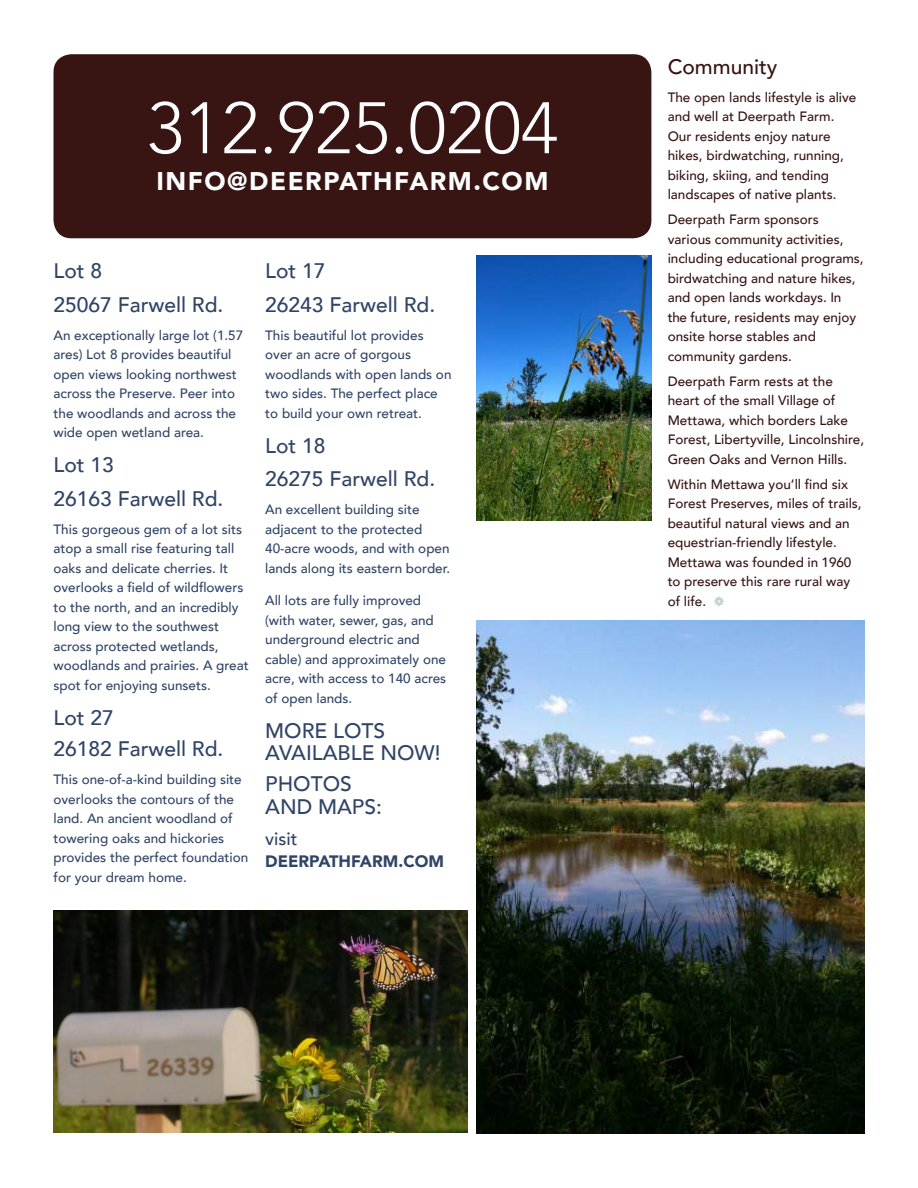
<style>
.page{position:relative;width:918px;height:1188px;background:#fff}
.page>*{position:absolute;margin:0;border:0;box-sizing:border-box;transform-origin:0 0}
.t1{font:300 72px "Avenir";color:#fff}
.t2{font:900 25.5px "Avenir";letter-spacing:.06em;color:#fff}
.t3{font:500 21px/33.8px "Avenir";color:#304466}
.t4{font:500 21px "Avenir";color:#361313}
.t5{font:500 18px "Avenir";color:#304466}
.t6{font:900 16.5px "Avenir";color:#304466}
.t7{font:500 13.5px/19.5px "Avenir";color:#304466}
.t8{font:500 13.5px/19.5px "Avenir";color:#361313}
</style>
<div class="page">
<img style="left:476px;top:255px;width:175px;height:265px">
<div style="left:54px;top:54px;width:597px;height:184px;background:#381513;border-radius:18px"></div>
<img style="left:54px;top:910px;width:413px;height:223px">
<img style="left:477px;top:621px;width:388px;height:512px">
<h1 class="t1" style="left:147px;top:86px;width:413px">312.925.0204</h1>
<h2 class="t2" style="left:157px;top:160px;width:393px">INFO@DEERPATHFARM.COM</h2>
<h3 class="t3" style="left:54px;top:252px;width:171px">Lot 8<br>25067 Farwell Rd.</h3>
<p class="t7" style="left:54px;top:324px;width:191px">An exceptionally large lot (1.57 ares) Lot 8 provides beautiful open views looking northwest across the Preserve. Peer into the woodlands and across the wide open wetland area.</p>
<h3 class="t3" style="left:54px;top:447px;width:171px">Lot 13<br>26163 Farwell Rd.</h3>
<p class="t7" style="left:54px;top:519px;width:197px">This gorgeous gem of a lot sits atop a small rise featuring tall oaks and delicate cherries. It overlooks a field of wildflowers to the north, and an incredibly long view to the southwest across protected wetlands, woodlands and prairies. A great spot for enjoying sunsets.</p>
<h3 class="t3" style="left:54px;top:701px;width:171px;line-height:31px">Lot 27<br>26182 Farwell Rd.</h3>
<p class="t7" style="left:54px;top:769px;width:196px">This one-of-a-kind building site overlooks the contours of the land. An ancient woodland of towering oaks and hickories provides the perfect foundation for your dream home.</p>
<h3 class="t3" style="left:265px;top:252px;width:171px">Lot 17<br>26243 Farwell Rd.</h3>
<p class="t7" style="left:265px;top:324px;width:188px">This beautiful lot provides over an acre of gorgous woodlands with open lands on two sides. The perfect place to build your own retreat.</p>
<h3 class="t3" style="left:265px;top:427px;width:171px">Lot 18<br>26275 Farwell Rd.</h3>
<p class="t7" style="left:265px;top:499px;width:187px">An excellent building site adjacent to the protected<br>40-acre woods, and with open lands along its eastern border.</p>
<p class="t7" style="left:265px;top:590px;width:183px">All lots are fully improved (with water, sewer, gas, and underground electric and cable) and approximately one acre, with access to 140 acres of open lands.</p>
<h3 class="t3" style="left:265px;top:718px;width:177px;line-height:22.5px">MORE LOTS<br>AVAILABLE NOW!</h3>
<h3 class="t3" style="left:265px;top:772px;width:118px;line-height:22.5px">PHOTOS<br>AND MAPS:</h3>
<h3 class="t5" style="left:265px;top:823px;width:34px">visit</h3>
<p class="t6" style="left:265px;top:848px;width:180px">DEERPATHFARM.COM</p>
<h3 class="t4" style="left:668px;top:49px;width:111px">Community</h3>
<p class="t8" style="left:668px;top:87px;width:190px">The open lands lifestyle is alive and well at Deerpath Farm.<br>Our residents enjoy nature hikes, birdwatching, running, biking, skiing, and tending landscapes of native plants.</p>
<p class="t8" style="left:668px;top:209px;width:198px">Deerpath Farm sponsors various community activities, including educational programs, birdwatching and nature hikes, and open lands workdays. In the future, residents may enjoy onsite horse stables and community gardens.</p>
<p class="t8" style="left:668px;top:371px;width:198px">Deerpath Farm rests at the heart of the small Village of<br>Mettawa, which borders Lake<br>Forest, Libertyville, Lincolnshire,<br>Green Oaks and Vernon Hills.</p>
<p class="t8" style="left:668px;top:474px;width:196px">Within Mettawa you’ll find six<br>Forest Preserves, miles of trails, beautiful natural views and an equestrian-friendly lifestyle.<br>Mettawa was founded in 1960 to preserve this rare rural way of life.</p>
</div>
